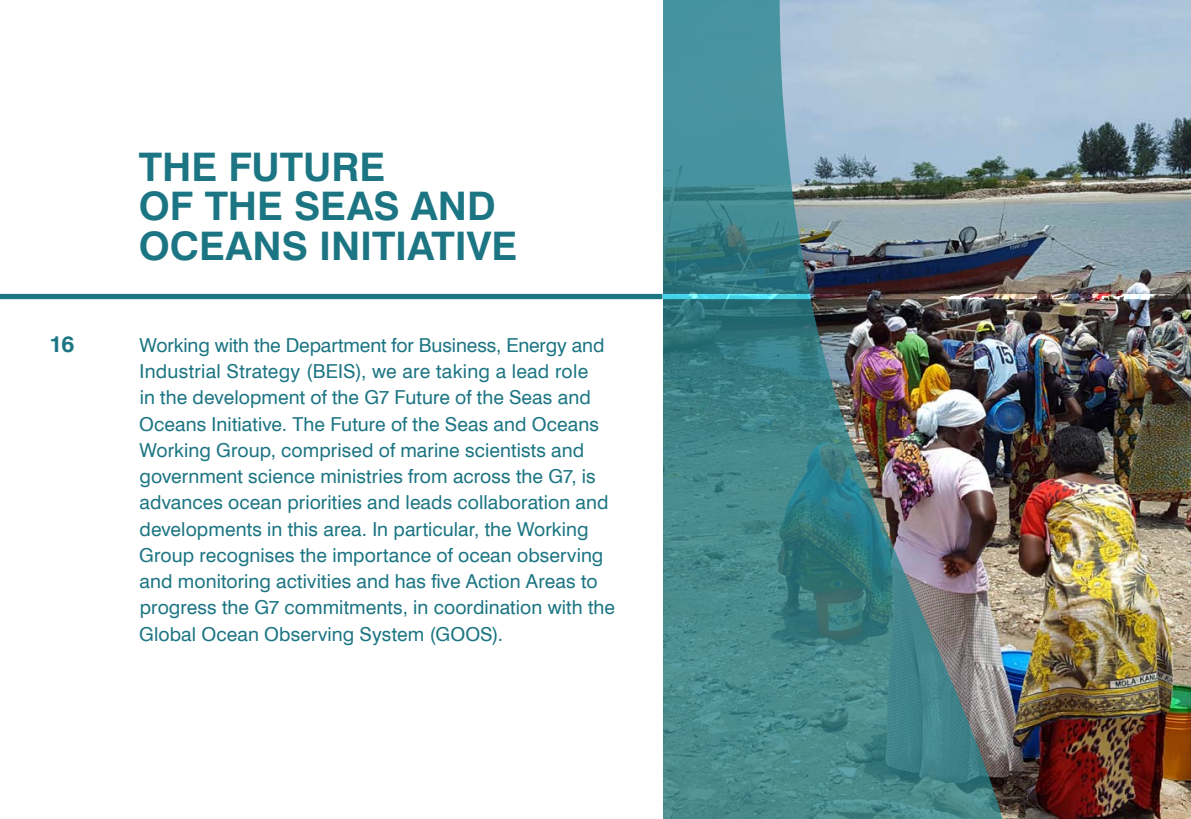
<style>
.page{position:relative;width:1191px;height:819px;background:#fff}
.page>*{position:absolute;margin:0;border:0;box-sizing:border-box;transform-origin:0 0}
.SUBHEADING{font:700 39.38px/39.4px "Swiss 721 BT";color:#1c7583}
.SUBHEADING-2{font:700 22.75px "Swiss 721 BT";color:#1c7583}
.BODY{font:19.25px/26.2px "Swiss 721 BT";letter-spacing:.005em;color:#1c7583}
</style>
<div class="page">
<img style="left:1007px;top:0;width:184px;height:819px">
<img style="left:662px;top:0;width:345px;height:819px">
<div style="left:0;top:294px;width:662px;height:5px;background:#1c7583"></div>
<p class="SUBHEADING-2" style="left:50px;top:330px;width:26px">16</p>
<p class="SUBHEADING" style="left:139px;top:147px;width:380px">THE FUTURE<br>OF THE SEAS AND<br>OCEANS INITIATIVE</p>
<p class="BODY" style="left:139px;top:331px;width:477px">Working with the Department for Business, Energy and Industrial Strategy (BEIS), we are taking a lead role<br>in the development of the G7 Future of the Seas and Oceans Initiative. The Future of the Seas and Oceans Working Group, comprised of marine scientists and government science ministries from across the G7, is advances ocean priorities and leads collaboration and developments in this area. In particular, the Working Group recognises the importance of ocean observing and monitoring activities and has five Action Areas to progress the G7 commitments, in coordination with the Global Ocean Observing System (GOOS).</p>
</div>
